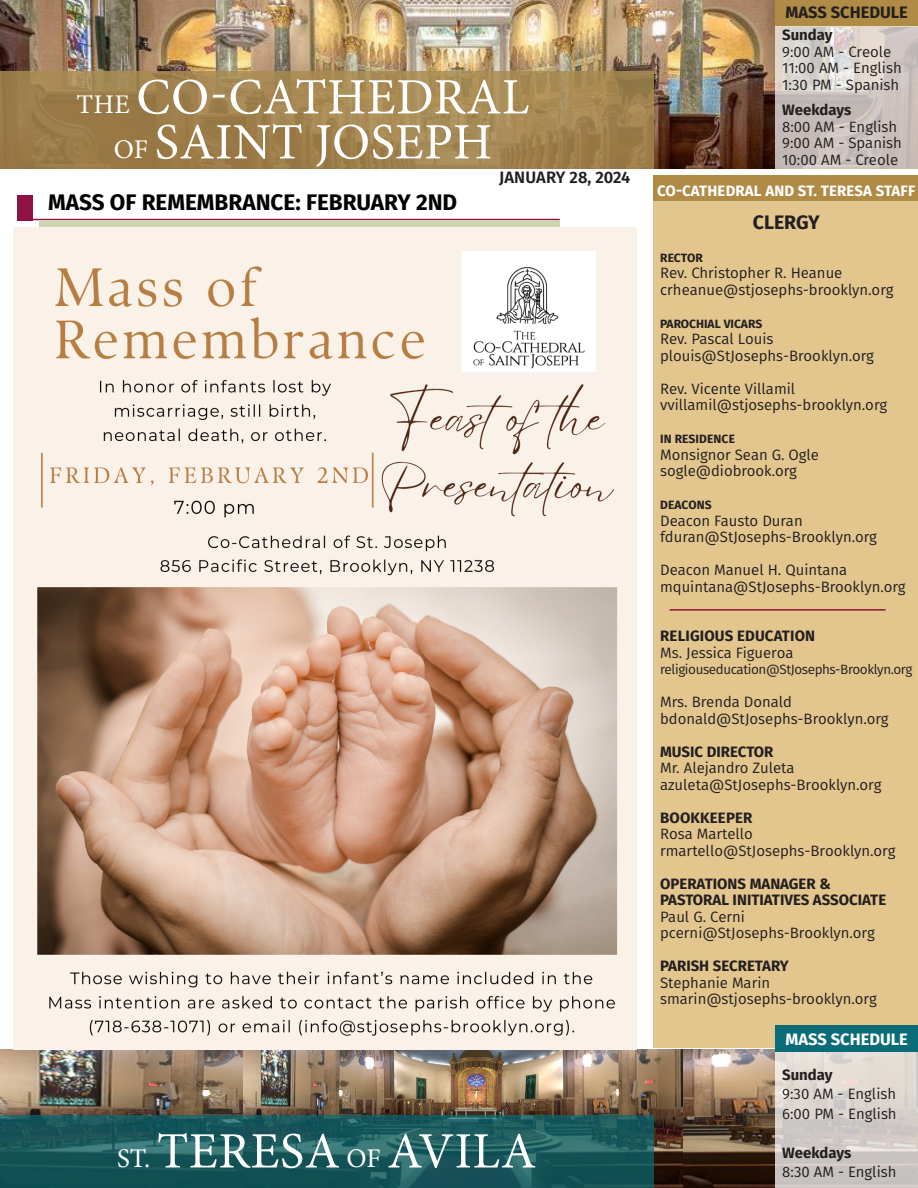
<style>
.page{position:relative;width:918px;height:1188px;background:#fff}
.page>*{position:absolute;margin:0;border:0;box-sizing:border-box;transform-origin:0 0}
.t1{font:51px "Minion Pro";letter-spacing:.01em;color:#fff}
.t2{font:700 22.5px "Fira Sans";color:#000}
.t3{font:700 19.5px "Fira Sans";color:#231f20}
.t4{font:600 16.5px "Fira Sans";color:#231f20}
.t5{font:700 16.5px "Fira Sans";color:#231f20}
.t6{font:700 16.5px "Fira Sans";color:#fff}
.t7{font:15px/16.5px "Fira Sans";color:#231f20}
.t8{font:700 15px "Fira Sans";color:#231f20}
.t9{font:700 15px "Fira Sans";letter-spacing:.01em;color:#fff}
.t10{font:13.5px "Fira Sans";letter-spacing:-.03em;color:#231f20}
.t11{font:700 12px "Fira Sans";color:#231f20}
.s1{font-size:27px}
</style>
<div class="page">
<img style="left:0;top:0;width:775px;height:168px">
<svg style="left:0;top:71px;width:653px;height:97px;background:#a1834f"></svg>
<div style="left:775px;top:0;width:143px;height:26px;background:#b08b45"></div>
<svg style="left:775px;top:26px;width:143px;height:142px;background:#d0c7c2"></svg>
<img style="left:0;top:1050px;width:775px;height:138px">
<img style="left:243px;top:1050px;width:440px;height:138px">
<svg style="left:0;top:1115px;width:653px;height:73px;background:#1b595c"></svg>
<svg style="left:775px;top:1052px;width:143px;height:136px;background:#d6d0cb"></svg>
<div style="left:653px;top:191px;width:265px;height:856px;background:#e3c58e"></div>
<div style="left:653px;top:176px;width:265px;height:25px;background:#b08b45"></div>
<div style="left:775px;top:1026px;width:143px;height:26px;background:#096c76"></div>
<hr style="left:670px;top:609px;width:216px;height:2px;background:#8e1341">
<hr style="left:18px;top:219px;width:542px;height:1px;background:#8e1341">
<div style="left:39px;top:220px;width:521px;height:7px;background:#cfd4b3"></div>
<div style="left:18px;top:195px;width:15px;height:25px;background:#8e1341"></div>
<img style="left:14px;top:228px;width:623px;height:822px">
<p class="t1" style="left:77px;top:63px;width:454px"><span class="s1">THE</span> CO-CATHEDRAL</p>
<p class="t1" style="left:114px;top:108px;width:380px"><span class="s1">OF</span> SAINT JOSEPH</p>
<p class="t2" style="left:48px;top:183px;width:411px">MASS OF REMEMBRANCE: FEBRUARY 2ND</p>
<p class="t4" style="left:499px;top:164px;width:133px">JANUARY 28, 2024</p>
<p class="t1" style="left:117px;top:1117px;width:420px"><span class="s1">ST.</span> TERESA <span class="s1">OF</span> AVILA</p>
<p class="t5" style="left:785px;top:-2px;width:124px">MASS SCHEDULE</p>
<p class="t8" style="left:782px;top:22px;width:52px">Sunday</p>
<p class="t7" style="left:782px;top:43px;width:111px">9:00 AM - Creole</p>
<p class="t7" style="left:782px;top:59px;width:121px">11:00 AM - English<br>1:30 PM - Spanish</p>
<p class="t8" style="left:782px;top:97px;width:71px">Weekdays</p>
<p class="t7" style="left:782px;top:118px;width:117px">8:00 AM - English</p>
<p class="t7" style="left:782px;top:134px;width:121px">9:00 AM - Spanish</p>
<p class="t7" style="left:782px;top:151px;width:118px">10:00 AM - Creole</p>
<p class="t9" style="left:657px;top:178px;width:260px">CO-CATHEDRAL AND ST. TERESA STAFF</p>
<p class="t3" style="left:753px;top:205px;width:68px">CLERGY</p>
<p class="t11" style="left:660px;top:247px;width:44px">RECTOR</p>
<p class="t7" style="left:660px;top:264px;width:184px">Rev. Christopher R. Heanue</p>
<p class="t7" style="left:660px;top:281px;width:235px">crheanue@stjosephs-brooklyn.org</p>
<p class="t11" style="left:660px;top:313px;width:104px">PAROCHIAL VICARS</p>
<p class="t7" style="left:660px;top:330px;width:115px">Rev. Pascal Louis</p>
<p class="t7" style="left:660px;top:347px;width:215px">plouis@StJosephs-Brooklyn.org</p>
<p class="t7" style="left:660px;top:380px;width:137px">Rev. Vicente Villamil</p>
<p class="t7" style="left:660px;top:396px;width:229px">vvillamil@stjosephs-brooklyn.org</p>
<p class="t11" style="left:660px;top:429px;width:76px">IN RESIDENCE</p>
<p class="t7" style="left:660px;top:446px;width:160px">Monsignor Sean G. Ogle</p>
<p class="t7" style="left:660px;top:462px;width:138px">sogle@diobrook.org</p>
<p class="t11" style="left:660px;top:495px;width:53px">DEACONS</p>
<p class="t7" style="left:660px;top:512px;width:144px">Deacon Fausto Duran</p>
<p class="t7" style="left:660px;top:528px;width:218px">fduran@StJosephs-Brooklyn.org</p>
<p class="t7" style="left:660px;top:561px;width:189px">Deacon Manuel H. Quintana</p>
<p class="t7" style="left:660px;top:578px;width:247px">mquintana@StJosephs-Brooklyn.org</p>
<p class="t8" style="left:660px;top:623px;width:156px">RELIGIOUS EDUCATION</p>
<p class="t7" style="left:660px;top:644px;width:135px">Ms. Jessica Figueroa</p>
<p class="t10" style="left:660px;top:659px;width:254px">religiouseducation@StJosephs-Brooklyn.org</p>
<p class="t7" style="left:660px;top:693px;width:133px">Mrs. Brenda Donald</p>
<p class="t7" style="left:660px;top:710px;width:230px">bdonald@StJosephs-Brooklyn.org</p>
<p class="t8" style="left:660px;top:739px;width:115px">MUSIC DIRECTOR</p>
<p class="t7" style="left:660px;top:759px;width:136px">Mr. Alejandro Zuleta</p>
<p class="t7" style="left:660px;top:776px;width:223px">azuleta@StJosephs-Brooklyn.org</p>
<p class="t8" style="left:660px;top:805px;width:94px">BOOKKEEPER</p>
<p class="t7" style="left:660px;top:825px;width:94px">Rosa Martello</p>
<p class="t7" style="left:660px;top:842px;width:237px">rmartello@StJosephs-Brooklyn.org</p>
<p class="t8" style="left:660px;top:871px;width:172px">OPERATIONS MANAGER &amp;</p>
<p class="t8" style="left:660px;top:887px;width:228px">PASTORAL INITIATIVES ASSOCIATE</p>
<p class="t7" style="left:660px;top:908px;width:86px">Paul G. Cerni</p>
<p class="t7" style="left:660px;top:924px;width:216px">pcerni@StJosephs-Brooklyn.org</p>
<p class="t8" style="left:660px;top:953px;width:130px">PARISH SECRETARY</p>
<p class="t7" style="left:660px;top:974px;width:112px">Stephanie Marin</p>
<p class="t7" style="left:660px;top:990px;width:218px">smarin@stjosephs-brooklyn.org</p>
<p class="t6" style="left:785px;top:1026px;width:124px">MASS SCHEDULE</p>
<p class="t8" style="left:782px;top:1062px;width:52px">Sunday</p>
<p class="t7" style="left:782px;top:1086px;width:115px">9:30 AM - English</p>
<p class="t7" style="left:782px;top:1105px;width:116px">6:00 PM - English</p>
<p class="t8" style="left:782px;top:1140px;width:71px">Weekdays</p>
<p class="t7" style="left:782px;top:1164px;width:116px">8:30 AM - English</p>
</div>
